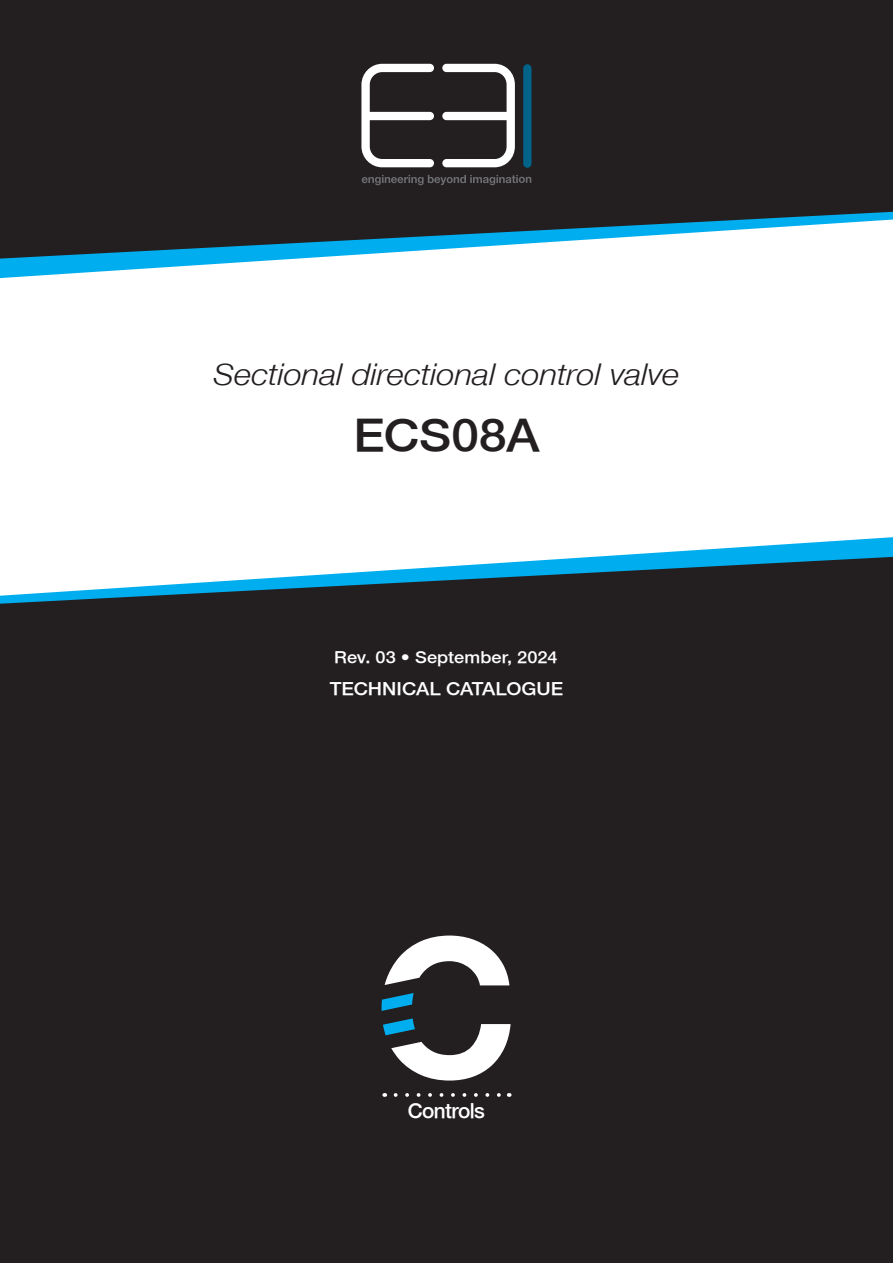
<style>
.page{position:relative;width:893px;height:1263px;background:#fff}
.page>*{position:absolute;margin:0;border:0;box-sizing:border-box;transform-origin:0 0}
.t1{font:500 45px "Helvetica Neue";letter-spacing:-.005em;color:#231f20;scale:1.1 1}
.t2{font:italic 30px "Helvetica Neue";letter-spacing:-.005em;color:#231f20;scale:1.1 1}
.t3{font:500 20.7px "Helvetica Neue";letter-spacing:-.03em;color:#fff}
.t4{font:500 18px "Helvetica Neue";color:#fff;scale:1.1 1}
.t5{font:500 16.5px "Helvetica Neue";letter-spacing:.005em;color:#fff;scale:1.1 1}
</style>
<div class="page">
<svg style="left:0;top:259px;width:291px;height:19px"></svg>
<svg style="left:0;top:0;width:893px;height:259px;background:#2d3135"></svg>
<svg style="left:591px;top:537px;width:302px;height:20px"></svg>
<div style="left:0;top:557px;width:893px;height:706px;background:#231f20"></div>
<svg style="left:362px;top:175px;width:169px;height:10px;background:#3c3a3b"></svg>
<svg style="left:361px;top:64px;width:73px;height:103px"></svg>
<svg style="left:442px;top:64px;width:73px;height:103px"></svg>
<div style="left:523px;top:64px;width:8px;height:104px;background:#006387;border-radius:4px"></div>
<svg style="left:396px;top:1093px;width:107px;height:4px"></svg>
<svg style="left:385px;top:935px;width:124px;height:50px"></svg>
<svg style="left:381px;top:993px;width:33px;height:18px"></svg>
<svg style="left:383px;top:1018px;width:128px;height:62px"></svg>
<p class="t2" style="left:214px;top:357px;width:425px">Sectional directional control valve</p>
<p class="t1" style="left:353px;top:408px;width:171px">ECS08A</p>
<p class="t5" style="left:334px;top:647px;width:205px">Rev. 03 • September, 2024</p>
<p class="t4" style="left:330px;top:678px;width:214px">TECHNICAL CATALOGUE</p>
<p class="t3" style="left:408px;top:1098px;width:79px">Controls</p>
</div>
